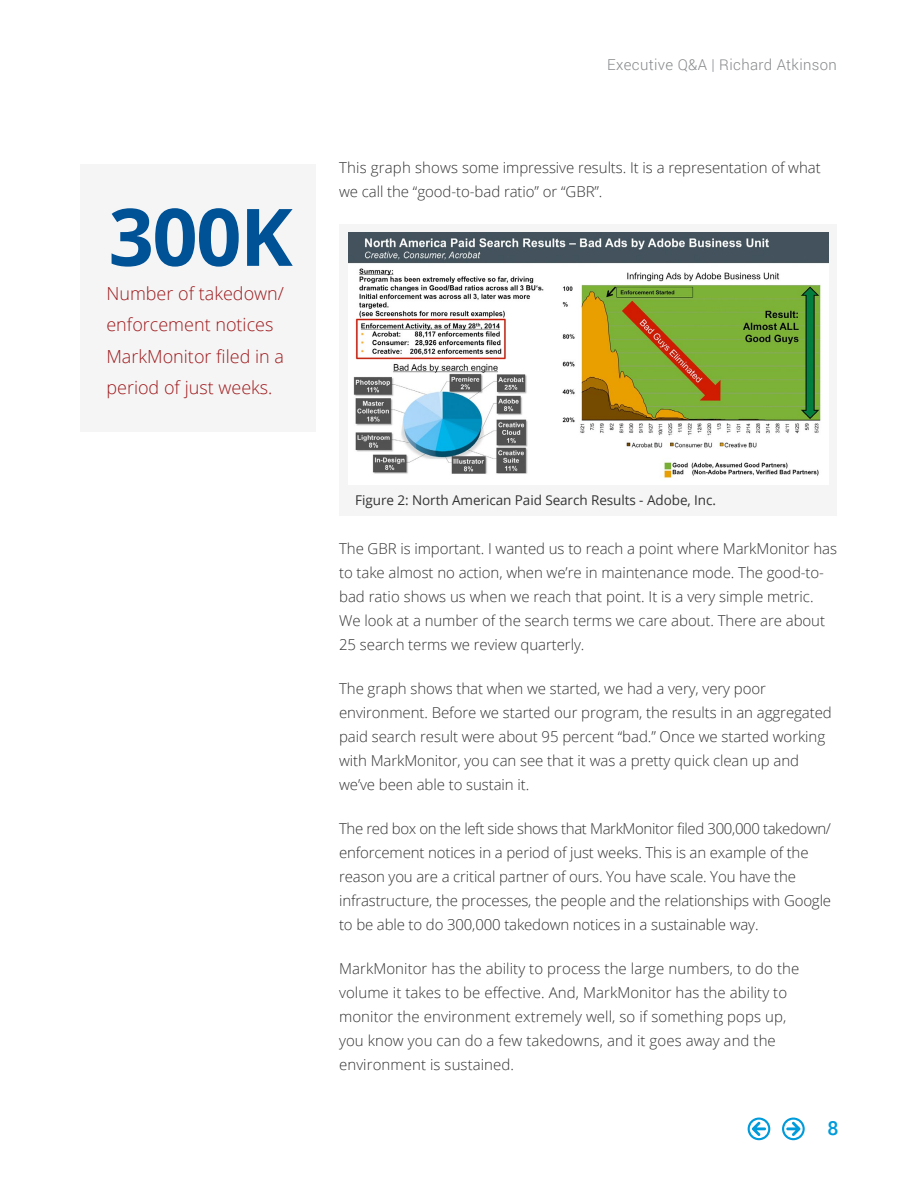
<style>
.page{position:relative;width:918px;height:1188px;background:#fff}
.page>*{position:absolute;margin:0;border:0;box-sizing:border-box;transform-origin:0 0}
.t1{font:700 79.5px "Open Sans";color:#005296}
.t2{font:500 19.5px "Roboto";color:#009bda}
.t3{font:300 18px/31.5px "Open Sans";color:#9e1a1d}
.t4{font:300 15px/24px "Open Sans";letter-spacing:-.005em;color:#333}
.t5{font:300 15px "Roboto";letter-spacing:.025em;color:#86888a}
.t6{font:13.5px "Open Sans";letter-spacing:-.005em;color:#333}
</style>
<div class="page">
<svg style="left:782px;top:1118px;width:23px;height:22px"></svg>
<svg style="left:748px;top:1118px;width:22px;height:22px"></svg>
<div style="left:339px;top:224px;width:498px;height:292px;background:#f5f5f5"></div>
<img style="left:348px;top:233px;width:480px;height:245px">
<div style="left:80px;top:164px;width:235px;height:268px;background:#f5f5f5"></div>
<h1 class="t1" style="left:109px;top:181px;width:186px">300K</h1>
<p class="t3" style="left:106px;top:277px;width:179px">Number of takedown/ enforcement notices<br>MarkMonitor filed in a period of just weeks.</p>
<p class="t5" style="left:607px;top:54px;width:231px">Executive Q&amp;A | Richard Atkinson</p>
<p class="t4" style="left:339px;top:156px;width:483px">This graph shows some impressive results. It is a representation of what we call the “good-to-bad ratio” or “GBR”.</p>
<p class="t6" style="left:355px;top:491px;width:362px">Figure 2: North American Paid Search Results - Adobe, Inc.</p>
<p class="t4" style="left:339px;top:536px;width:499px">The GBR is important. I wanted us to reach a point where MarkMonitor has to take almost no action, when we’re in maintenance mode. The good-to&shy;bad ratio shows us when we reach that point. It is a very simple metric.<br>We look at a number of the search terms we care about. There are about 25 search terms we review quarterly.</p>
<p class="t4" style="left:339px;top:676px;width:494px">The graph shows that when we started, we had a very, very poor environment. Before we started our program, the results in an aggregated paid search result were about 95 percent “bad.” Once we started working with MarkMonitor, you can see that it was a pretty quick clean up and we’ve been able to sustain it.</p>
<p class="t4" style="left:339px;top:816px;width:494px">The red box on the left side shows that MarkMonitor filed 300,000 takedown/ enforcement notices in a period of just weeks. This is an example of the reason you are a critical partner of ours. You have scale. You have the infrastructure, the processes, the people and the relationships with Google to be able to do 300,000 takedown notices in a sustainable way.</p>
<p class="t4" style="left:339px;top:957px;width:462px">MarkMonitor has the ability to process the large numbers, to do the volume it takes to be effective. And, MarkMonitor has the ability to monitor the environment extremely well, so if something pops up, you know you can do a few takedowns, and it goes away and the environment is sustained.</p>
<h2 class="t2" style="left:827px;top:1115px;width:13px">8</h2>
</div>
